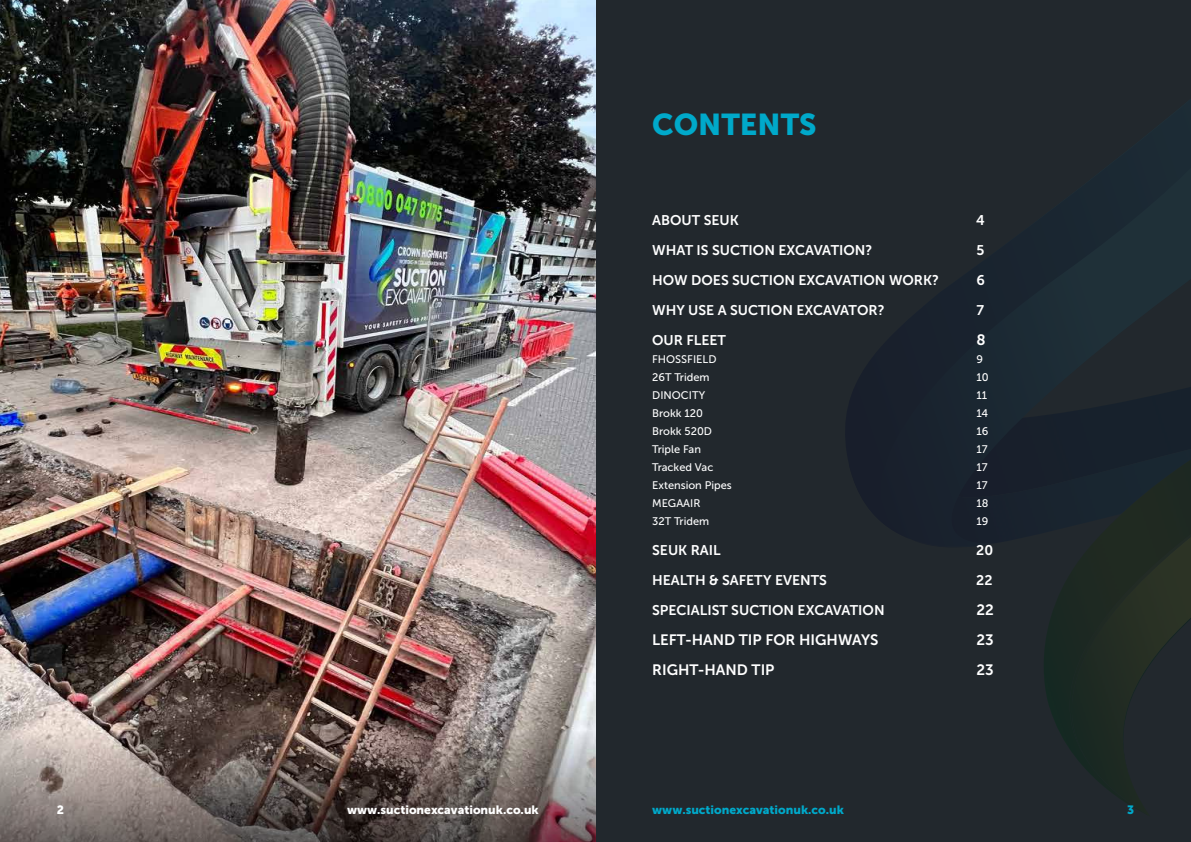
<style>
.page{position:relative;width:1191px;height:842px;background:#fff}
.page>*{position:absolute;margin:0;border:0;box-sizing:border-box;transform-origin:0 0}
.t1{font:30px "Museo Sans 900";color:#00a9ca}
.t2{font:15px "Museo Sans 700";color:#fff}
.t3{font:14px "Museo Sans 700";color:#fff}
.t4{font:12px "Museo Sans 900";color:#fff}
.t5{font:12px "Museo Sans 900";color:#00a9ca}
.t6{font:11px "Museo Sans 500";color:#fff}
</style>
<div class="page">
<div style="left:595px;top:0;width:596px;height:842px;background:#22282d"></div>
<svg style="left:1044px;top:169px;width:147px;height:289px"></svg>
<img style="left:1068px;top:533px;width:123px;height:235px">
<img style="left:0;top:0;width:595px;height:731px">
<svg style="left:0;top:731px;width:595px;height:111px;background:#736763"></svg>
<h1 class="t1" style="left:652px;top:107px;width:166px">CONTENTS</h1>
<p class="t3" style="left:652px;top:212px;width:88px">ABOUT SEUK</p>
<p class="t3" style="left:976px;top:212px;width:10px">4</p>
<p class="t3" style="left:652px;top:242px;width:222px">WHAT IS SUCTION EXCAVATION?</p>
<p class="t3" style="left:976px;top:242px;width:9px">5</p>
<p class="t3" style="left:652px;top:272px;width:288px">HOW DOES SUCTION EXCAVATION WORK?</p>
<p class="t3" style="left:976px;top:272px;width:10px">6</p>
<p class="t3" style="left:652px;top:302px;width:234px">WHY USE A SUCTION EXCAVATOR?</p>
<p class="t3" style="left:976px;top:302px;width:9px">7</p>
<p class="t3" style="left:652px;top:332px;width:75px">OUR FLEET</p>
<p class="t2" style="left:976px;top:331px;width:11px">8</p>
<p class="t6" style="left:652px;top:353px;width:66px">FHOSSFIELD</p>
<p class="t6" style="left:976px;top:353px;width:8px">9</p>
<p class="t6" style="left:652px;top:371px;width:59px">26T Tridem</p>
<p class="t6" style="left:976px;top:371px;width:14px">10</p>
<p class="t6" style="left:652px;top:389px;width:55px">DINOCITY</p>
<p class="t6" style="left:976px;top:389px;width:12px">11</p>
<p class="t6" style="left:652px;top:407px;width:52px">Brokk 120</p>
<p class="t6" style="left:976px;top:407px;width:13px">14</p>
<p class="t6" style="left:652px;top:425px;width:61px">Brokk 520D</p>
<p class="t6" style="left:976px;top:425px;width:13px">16</p>
<p class="t6" style="left:652px;top:443px;width:50px">Triple Fan</p>
<p class="t6" style="left:976px;top:443px;width:13px">17</p>
<p class="t6" style="left:652px;top:461px;width:63px">Tracked Vac</p>
<p class="t6" style="left:976px;top:461px;width:13px">17</p>
<p class="t6" style="left:652px;top:479px;width:81px">Extension Pipes</p>
<p class="t6" style="left:976px;top:479px;width:13px">17</p>
<p class="t6" style="left:652px;top:497px;width:50px">MEGAAIR</p>
<p class="t6" style="left:976px;top:497px;width:14px">18</p>
<p class="t6" style="left:652px;top:515px;width:59px">32T Tridem</p>
<p class="t6" style="left:976px;top:515px;width:13px">19</p>
<p class="t3" style="left:652px;top:542px;width:70px">SEUK RAIL</p>
<p class="t3" style="left:976px;top:542px;width:18px">20</p>
<p class="t3" style="left:652px;top:572px;width:176px">HEALTH &amp; SAFETY EVENTS</p>
<p class="t3" style="left:976px;top:572px;width:18px">22</p>
<p class="t3" style="left:652px;top:602px;width:234px">SPECIALIST SUCTION EXCAVATION</p>
<p class="t2" style="left:976px;top:601px;width:19px">22</p>
<p class="t2" style="left:652px;top:631px;width:228px">LEFT-HAND TIP FOR HIGHWAYS</p>
<p class="t2" style="left:976px;top:631px;width:19px">23</p>
<p class="t2" style="left:652px;top:661px;width:124px">RIGHT-HAND TIP</p>
<p class="t2" style="left:976px;top:661px;width:19px">23</p>
<p class="t4" style="left:57px;top:803px;width:9px">2</p>
<p class="t4" style="left:347px;top:803px;width:193px">www.suctionexcavationuk.co.uk</p>
<p class="t5" style="left:652px;top:803px;width:193px">www.suctionexcavationuk.co.uk</p>
<p class="t5" style="left:1127px;top:803px;width:9px">3</p>
</div>
